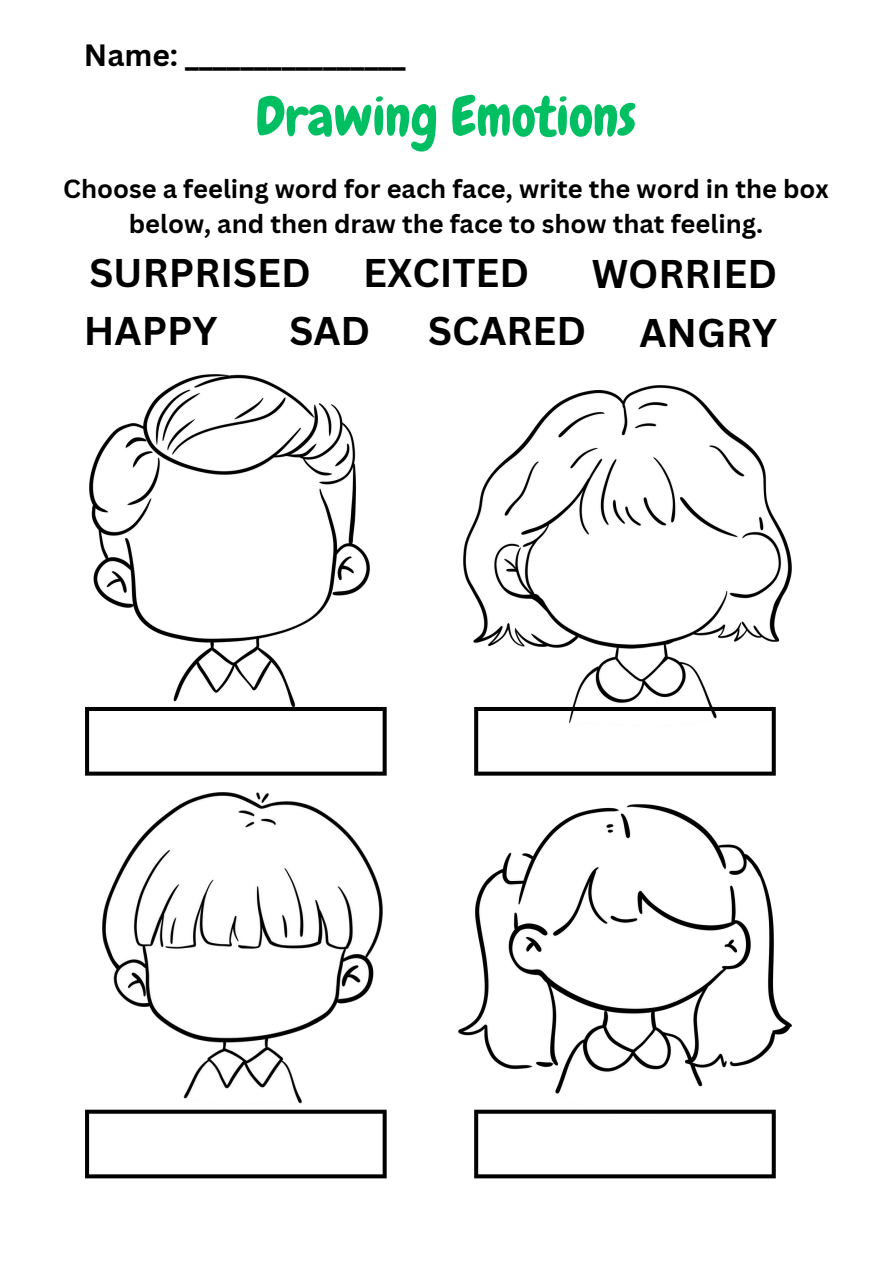
<style>
.page{position:relative;width:894px;height:1264px;background:#fff}
.page>*{position:absolute;margin:0;border:0;box-sizing:border-box;transform-origin:0 0}
.t1{font:54px "Chewy";color:#00bf63}
.t2{font:700 39px "Canva Sans";color:#000}
.t3{font:700 30px "Canva Sans";color:#000}
.t4{font:700 25.5px/34.8px "Canva Sans";color:#000;text-align:center}
</style>
<div class="page">
<img style="left:89px;top:374px;width:280px;height:333px">
<img style="left:463px;top:385px;width:328px;height:341px">
<img style="left:103px;top:792px;width:279px;height:312px">
<img style="left:458px;top:804px;width:333px;height:313px">
<svg style="left:85px;top:707px;width:301px;height:68px"></svg>
<svg style="left:474px;top:707px;width:301px;height:68px"></svg>
<svg style="left:85px;top:1109px;width:301px;height:69px"></svg>
<svg style="left:474px;top:1109px;width:301px;height:69px"></svg>
<h2 class="t3" style="left:84px;top:34px;width:323px">Name: ________________</h2>
<h2 class="t1" style="left:255px;top:82px;width:381px">Drawing Emotions</h2>
<h2 class="t4" style="left:63px;top:171px;width:766px">Choose a feeling word for each face, write the word in the box below, and then draw the face to show that feeling.</h2>
<p class="t2" style="left:89px;top:245px;width:223px">SURPRISED</p>
<p class="t2" style="left:363px;top:245px;width:168px">EXCITED</p>
<p class="t2" style="left:591px;top:246px;width:187px">WORRIED</p>
<h2 class="t2" style="left:84px;top:303px;width:135px">HAPPY</h2>
<h2 class="t2" style="left:289px;top:303px;width:82px">SAD</h2>
<h2 class="t2" style="left:428px;top:303px;width:160px">SCARED</h2>
<p class="t2" style="left:639px;top:305px;width:139px">ANGRY</p>
</div>
